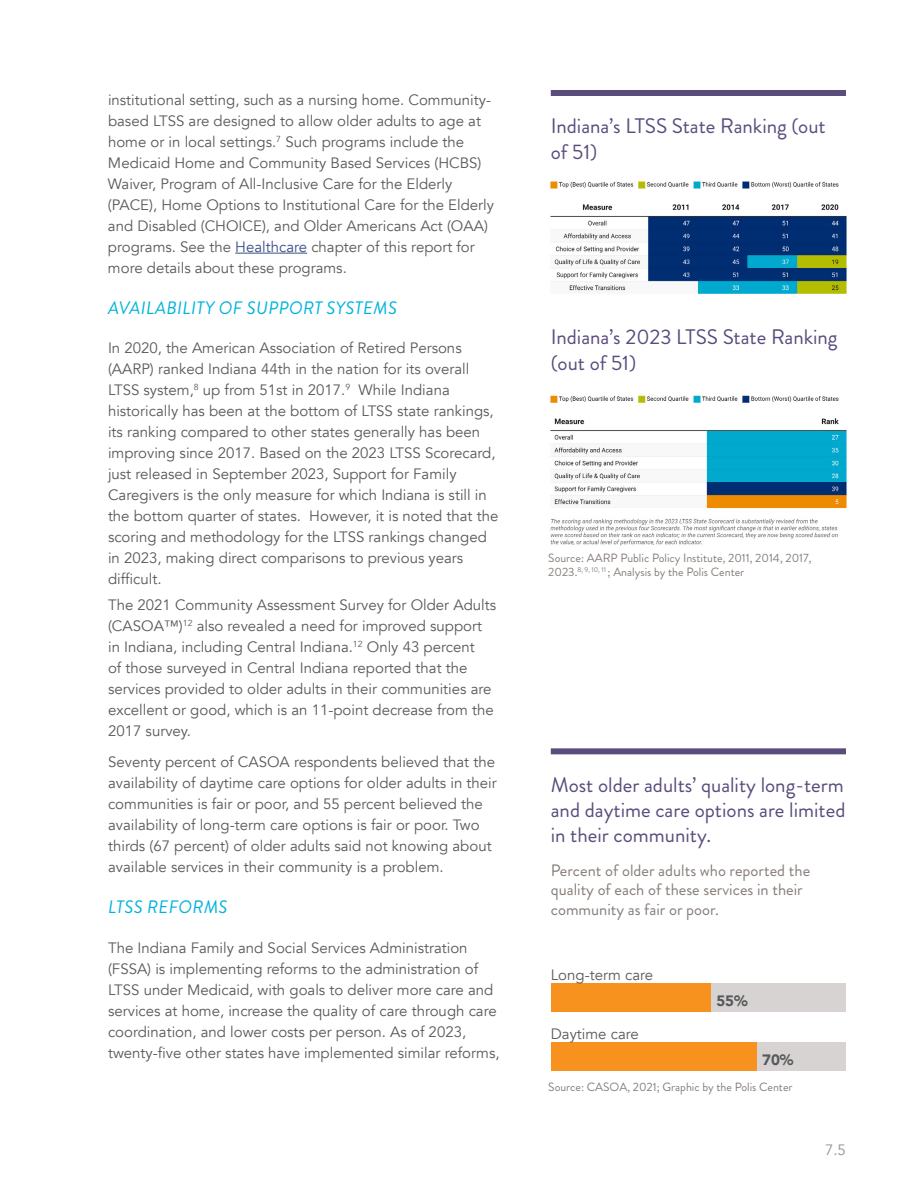
<style>
.page{position:relative;width:918px;height:1188px;background:#fff}
.page>*{position:absolute;margin:0;border:0;box-sizing:border-box;transform-origin:0 0}
.t1{font:21px/25.2px "Brandon Grotesque";color:#5a4c7d}
.t2{font:italic 18px "Brandon Grotesque";letter-spacing:.02em;color:#00b3dc}
.t3{font:16.5px/19.8px "Brandon Grotesque";color:#867d78}
.t4{font:15px/21px "Avenir";color:#58595b}
.t5{font:900 15px "Avenir";color:#58595b}
.t6{font:15px "Avenir";color:#939598}
.t7{font:12px/14.4px "Brandon Grotesque";color:#867d78}
.s1{color:#384f86}
</style>
<div class="page">
<hr style="left:235px;top:253px;width:72px;height:1px;background:#384f86">
<div style="left:551px;top:90px;width:295px;height:6px;background:#5a4c7d"></div>
<div style="left:551px;top:748px;width:295px;height:6px;background:#5a4c7d"></div>
<div style="left:704px;top:984px;width:142px;height:28px;background:#d6d3d2"></div>
<div style="left:551px;top:984px;width:159px;height:28px;background:#f7921e"></div>
<div style="left:551px;top:1042px;width:206px;height:29px;background:#f7921e"></div>
<div style="left:757px;top:1042px;width:89px;height:29px;background:#d6d3d2"></div>
<img style="left:550px;top:181px;width:297px;height:113px">
<img style="left:550px;top:395px;width:297px;height:151px">
<p class="t4" style="left:108px;top:90px;width:388px">institutional setting, such as a nursing home. Community&shy;based LTSS are designed to allow older adults to age at home or in local settings.<sup>7</sup> Such programs include the Medicaid Home and Community Based Services (HCBS)<br>Waiver, Program of All-Inclusive Care for the Elderly (PACE), Home Options to Institutional Care for the Elderly and Disabled (CHOICE), and Older Americans Act (OAA) programs. See the <span class="s1">Healthcare</span> chapter of this report for more details about these programs.</p>
<p class="t2" style="left:108px;top:295px;width:290px">AVAILABILITY OF SUPPORT SYSTEMS</p>
<p class="t4" style="left:108px;top:338px;width:392px">In 2020, the American Association of Retired Persons (AARP) ranked Indiana 44th in the nation for its overall LTSS system,<sup>8</sup> up from 51st in 2017.<sup>9</sup> While Indiana historically has been at the bottom of LTSS state rankings, its ranking compared to other states generally has been improving since 2017. Based on the 2023 LTSS Scorecard, just released in September 2023, Support for Family Caregivers is the only measure for which Indiana is still in the bottom quarter of states. However, it is noted that the scoring and methodology for the LTSS rankings changed in 2023, making direct comparisons to previous years difficult.</p>
<p class="t4" style="left:108px;top:594px;width:390px">The 2021 Community Assessment Survey for Older Adults (CASOA™)<sup>12</sup> also revealed a need for improved support in Indiana, including Central Indiana.<sup>12</sup> Only 43 percent<br>of those surveyed in Central Indiana reported that the services provided to older adults in their communities are excellent or good, which is an 11-point decrease from the 2017 survey.</p>
<p class="t4" style="left:108px;top:752px;width:390px">Seventy percent of CASOA respondents believed that the availability of daytime care options for older adults in their communities is fair or poor, and 55 percent believed the availability of long-term care options is fair or poor. Two thirds (67 percent) of older adults said not knowing about available services in their community is a problem.</p>
<p class="t2" style="left:108px;top:894px;width:121px">LTSS REFORMS</p>
<p class="t4" style="left:108px;top:937px;width:393px">The Indiana Family and Social Services Administration (FSSA) is implementing reforms to the administration of LTSS under Medicaid, with goals to deliver more care and services at home, increase the quality of care through care coordination, and lower costs per person. As of 2023, twenty-five other states have implemented similar reforms,</p>
<h1 class="t1" style="left:551px;top:114px;width:276px">Indiana’s LTSS State Ranking (out of 51)</h1>
<h1 class="t1" style="left:551px;top:325px;width:288px">Indiana’s 2023 LTSS State Ranking (out of 51)</h1>
<p class="t7" style="left:548px;top:551px;width:265px">Source: AARP Public Policy Institute, 2011, 2014, 2017,<br>2023.<sup>8,</sup> <sup>9,</sup> <sup>10,</sup> <sup>11</sup> ; Analysis by the Polis Center</p>
<h1 class="t1" style="left:551px;top:772px;width:296px;text-align:justify">Most older adults’ quality long-term and daytime care options are limited in their community.</h1>
<p class="t3" style="left:551px;top:860px;width:261px">Percent of older adults who reported the quality of each of these services in their community as fair or poor.</p>
<p class="t4" style="left:551px;top:965px;width:104px">Long-term care</p>
<p class="t4" style="left:551px;top:1023px;width:90px">Daytime care</p>
<p class="t5" style="left:716px;top:988px;width:33px">55%</p>
<p class="t5" style="left:762px;top:1047px;width:33px">70%</p>
<p class="t7" style="left:548px;top:1080px;width:246px">Source: CASOA, 2021; Graphic by the Polis Center</p>
<p class="t6" style="left:825px;top:1141px;width:22px">7.5</p>
</div>
